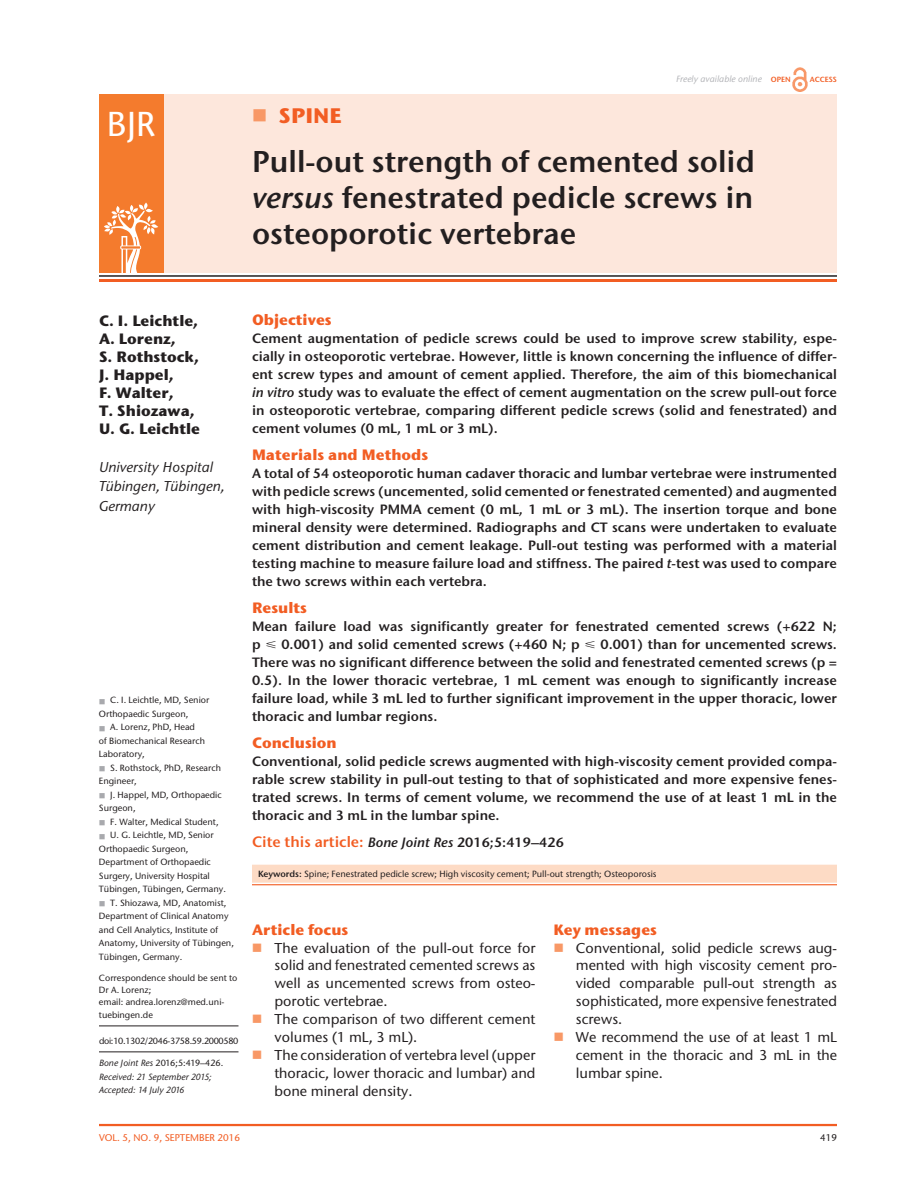
<style>
.page{position:relative;width:918px;height:1188px;background:#fff}
.page>*{position:absolute;margin:0;border:0;box-sizing:border-box;transform-origin:0 0}
.t1{font:500 34.5px "Stone Sans ITC Pro";color:#fff}
.t2{font:600 30px/36px "Stone Sans ITC Pro";color:#231f20;text-align:justify}
.t3{font:700 21px "Stone Sans ITC Pro";color:#f25d23}
.t4{font:700 15px/18px "Stone Sans ITC Pro";color:#231f20}
.t5{font:700 15px "Stone Sans ITC Pro";color:#f25d23}
.t6{font:600 15px "Stone Sans ITC Pro";color:#f25d23}
.t7{font:500 14.25px/18px "Stone Sans ITC Pro";color:#231f20}
.t8{font:italic 500 14.25px/19.5px "Stone Sans ITC Pro";color:#231f20}
.t9{font:600 13.5px/18px "Stone Sans ITC Pro";color:#231f20;text-align:justify}
.t10{font:500 9.75px "Stone Sans ITC Pro";color:#f25d23}
.t11{font:500 9.75px "Stone Sans ITC Pro";color:#231f20}
.t12{font:500 9px/12px "Stone Sans ITC Pro";color:#231f20}
.t13{font:italic 500 9px/13.5px "Stone Sans ITC Pro";color:#231f20}
.t14{font:500 9px "Stone Sans ITC Pro";letter-spacing:-.03em;color:#231f20}
.t15{font:italic 500 9px "Stone Sans ITC Pro";color:#b2b3b7}
.t16{font:600 7.5px "Stone Sans ITC Pro";color:#f25d23}
.s1{font-weight:600;font-style:normal;font-size:7.5px;color:#f25d23}
.s2{font-style:italic}
.s3{font-style:normal}
.s4{font-style:italic;font-size:13.5px;color:#231f20}
.s5{font-size:13.5px;color:#231f20}
.s6{font-weight:600}
</style>
<div class="page">
<img style="left:793px;top:68px;width:15px;height:23px">
<div style="left:99px;top:94px;width:738px;height:179px;background:#fde7dc"></div>
<div style="left:99px;top:94px;width:64px;height:179px;background:#f47b2d"></div>
<svg style="left:104px;top:203px;width:54px;height:70px"></svg>
<hr style="left:99px;top:275px;width:738px;height:2px;background:#231f20">
<hr style="left:99px;top:279px;width:738px;height:3px;background:#f25d23">
<hr style="left:99px;top:1124px;width:738px;height:2px;background:#f25d23">
<div style="left:252px;top:865px;width:585px;height:18px;background:#fddbc5"></div>
<hr style="left:252px;top:884px;width:585px;height:1px;background:#f25d23">
<hr style="left:99px;top:1051px;width:139px;height:1px;background:#231f20">
<hr style="left:99px;top:1026px;width:139px;height:1px;background:#231f20">
<h1 class="t1" style="left:107px;top:103px;width:50px">BJR</h1>
<h3 class="t3" style="left:279px;top:102px;width:64px">Spine</h3>
<p class="t15" style="left:676px;top:73px;width:116px">Freely available online <span class="s1">open</span></p>
<p class="t16" style="left:810px;top:75px;width:29px">Access</p>
<h2 class="t2" style="left:252px;top:143px;width:504px">Pull-out strength of cemented solid <span class="s2">versus</span> fenestrated pedicle screws in osteoporotic vertebrae</h2>
<p class="t4" style="left:99px;top:312px;width:103px">C. I . Leichtle,<br>A. Lorenz,<br>S. Rothstock,<br>J. Happel,<br>F. Walter,<br>T. Shiozawa,<br>U. G. Leichtle</p>
<p class="t8" style="left:99px;top:457px;width:127px">University Hospital<br>Tübingen, Tübingen,<br>Germany</p>
<p class="t12" style="left:110px;top:694px;width:101px">C. I. Leichtle, M D, Senior</p>
<p class="t12" style="left:99px;top:707px;width:91px">Orthopaedic Surgeon,</p>
<p class="t12" style="left:110px;top:721px;width:86px">A. Lorenz, PhD, Head</p>
<p class="t12" style="left:99px;top:734px;width:107px">of Biomechanical Research</p>
<p class="t12" style="left:99px;top:748px;width:47px">Laboratory,</p>
<p class="t12" style="left:110px;top:761px;width:112px">S. Rothstock, PhD, Research</p>
<p class="t12" style="left:99px;top:775px;width:39px">Engineer,</p>
<p class="t12" style="left:110px;top:788px;width:113px">J. Happel, M D, Orthopaedic</p>
<p class="t12" style="left:99px;top:802px;width:38px">Surgeon,</p>
<p class="t12" style="left:110px;top:815px;width:110px">F. Walter, Medical Student,</p>
<p class="t12" style="left:110px;top:829px;width:105px">U. G. Leichtle, M D, Senior</p>
<p class="t12" style="left:99px;top:842px;width:91px">Orthopaedic Surgeon,</p>
<p class="t12" style="left:99px;top:856px;width:113px">Department of Orthopaedic</p>
<p class="t12" style="left:99px;top:869px;width:112px">Surgery, University Hospital</p>
<p class="t12" style="left:99px;top:883px;width:129px">Tübingen, Tübingen, Germany.</p>
<p class="t12" style="left:110px;top:896px;width:118px">T. Shiozawa, M D, Anatomist,</p>
<p class="t12" style="left:99px;top:910px;width:131px">Department of Clinical Anatomy</p>
<p class="t12" style="left:99px;top:923px;width:121px">and Cell Analytics, Institute of</p>
<p class="t12" style="left:99px;top:937px;width:136px">Anatomy, University of Tübingen,</p>
<p class="t12" style="left:99px;top:950px;width:85px">Tübingen, Germany.</p>
<p class="t12" style="left:99px;top:971px;width:140px">Correspondence should be sent to<br>Dr A. Lorenz;<br>email: andrea.lorenz@med.uni-</p>
<p class="t12" style="left:99px;top:1009px;width:55px">tuebingen.de</p>
<p class="t14" style="left:99px;top:1035px;width:141px">doi: 10.1302/2046-3758.59.2000580</p>
<p class="t13" style="left:99px;top:1057px;width:126px">Bone Joint Res <span class="s3">2016;5:419–426.<br></span>Received: 21 September 2015;<br>Accepted: 14 July 2016</p>
<p class="t5" style="left:252px;top:310px;width:81px">Objectives</p>
<p class="t9" style="left:252px;top:329px;width:587px">Cement augmentation of pedicle screws could be used to improve screw stability, espe&shy;cially in osteoporotic vertebrae. However, little is known concerning the influence of differ&shy;ent screw types and amount of cement applied. Therefore, the aim of this biomechanical <span class="s2">in vitro</span> study was to evaluate the effect of cement augmentation on the screw pull-out force in osteoporotic vertebrae, comparing different pedicle screws (solid and fenestrated) and cement volumes (0 mL, 1 mL or 3 mL).</p>
<p class="t5" style="left:252px;top:445px;width:178px">Materials and Methods</p>
<p class="t9" style="left:252px;top:464px;width:587px">A total of 54 osteoporotic human cadaver thoracic and lumbar vertebrae were instrumented with pedicle screws (uncemented, solid cemented or fenestrated cemented) and augmented with high-viscosity PMMA cement (0 mL, 1 mL or 3 mL). The insertion torque and bone mineral density were determined. Radiographs and CT scans were undertaken to evaluate cement distribution and cement leakage. Pull-out testing was performed with a material testing machine to measure failure load and stiffness. The paired <span class="s2">t</span>-test was used to compare the two screws within each vertebra.</p>
<p class="t5" style="left:252px;top:598px;width:56px">Results</p>
<p class="t9" style="left:252px;top:617px;width:587px">Mean failure load was significantly greater for fenestrated cemented screws (+622 N; p ⩽ 0.001) and solid cemented screws (+460 N; p ⩽ 0.001) than for uncemented screws.<br>There was no significant difference between the solid and fenestrated cemented screws (p = 0.5). In the lower thoracic vertebrae, 1 mL cement was enough to significantly increase failure load, while 3 mL led to further significant improvement in the upper thoracic, lower thoracic and lumbar regions.</p>
<p class="t5" style="left:252px;top:733px;width:86px">Conclusion</p>
<p class="t9" style="left:252px;top:752px;width:587px">Conventional, solid pedicle screws augmented with high-viscosity cement provided compa&shy;rable screw stability in pull-out testing to that of sophisticated and more expensive fenes&shy;trated screws. In terms of cement volume, we recommend the use of at least 1 mL in the thoracic and 3 mL in the lumbar spine.</p>
<p class="t6" style="left:252px;top:832px;width:313px">Cite this article: <span class="s4">Bone Joint Res</span> <span class="s5">2016;5:419–426</span></p>
<p class="t12" style="left:258px;top:867px;width:400px"><span class="s6">Keywords:</span> Spine; Fenestrated pedicle screw; High viscosity cement; Pull-out strength; Osteoporosis</p>
<p class="t5" style="left:252px;top:919px;width:98px">Article focus</p>
<p class="t7" style="left:274px;top:938px;width:263px">The evaluation of the pull-out force for solid and fenestrated cemented screws as well as uncemented screws from osteo&shy;porotic vertebrae.<br>The comparison of two different cement volumes (1 mL, 3 mL).<br>The consideration of vertebra level (upper thoracic, lower thoracic and lumbar) and bone mineral density.</p>
<p class="t5" style="left:554px;top:919px;width:105px">Key messages</p>
<p class="t7" style="left:576px;top:938px;width:263px">Conventional, solid pedicle screws aug&shy;mented with high viscosity cement pro&shy;vided comparable pull-out strength as sophisticated, more expensive fenestrated screws.<br>We recommend the use of at least 1 mL cement in the thoracic and 3 mL in the lumbar spine.</p>
<p class="t10" style="left:99px;top:1132px;width:142px">vol. 5, NO. 9, September 2016</p>
<p class="t11" style="left:820px;top:1132px;width:18px">419</p>
</div>
